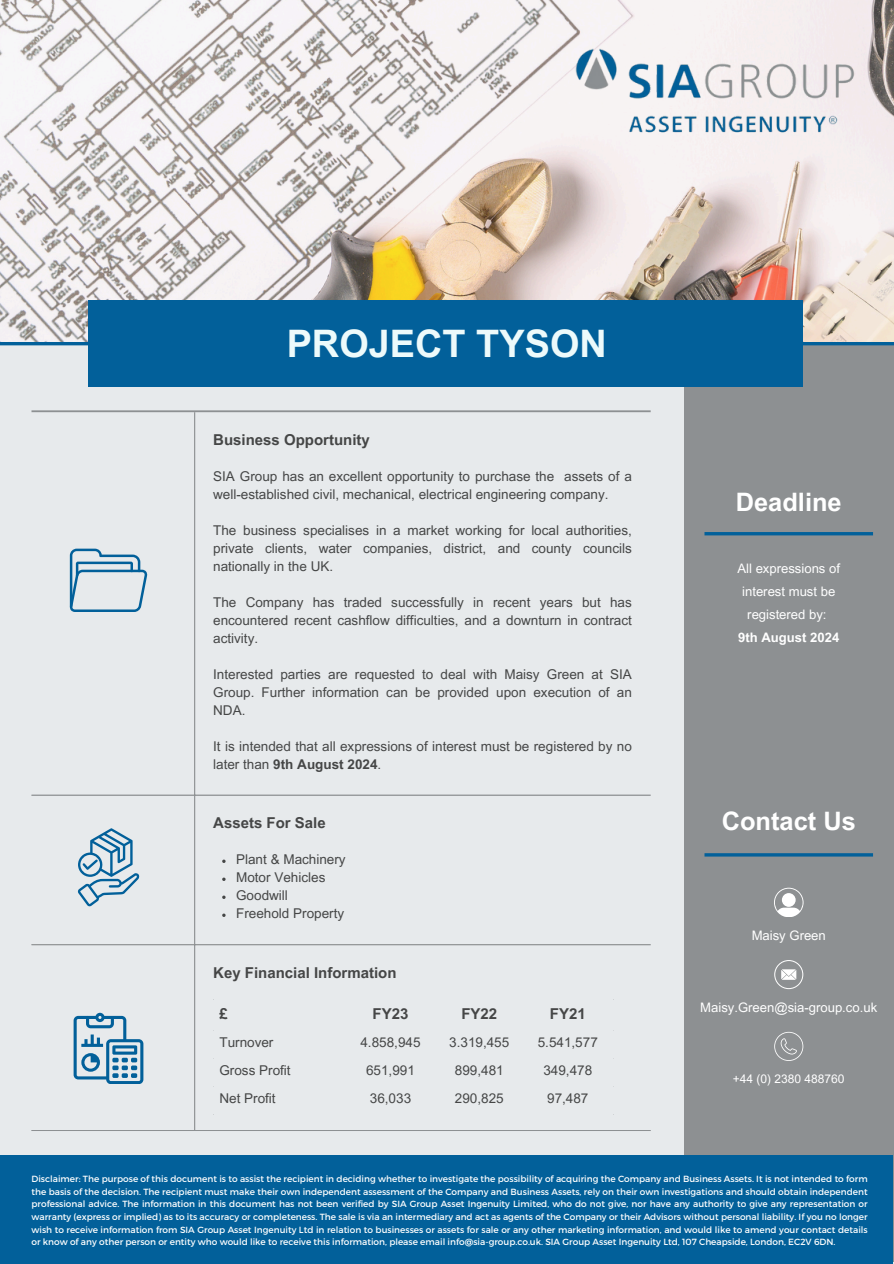
<style>
.page{position:relative;width:894px;height:1264px;background:#fff}
.page>*{position:absolute;margin:0;border:0;box-sizing:border-box;transform-origin:0 0}
.t1{font:700 37.95px "Arial MT Pro";color:#edfafb}
.t2{font:700 25.35px "Arial MT Pro";color:#fff}
.t3{font:700 15px "Arial MT Pro";color:#454646}
.t4{font:13.5px/18px "Arial MT Pro";color:#454646;text-align:justify}
.t5{font:13.05px/23px "Arial MT Pro";color:#fff;text-align:center}
.t6{font:12px "Arial MT Pro";color:#fff}
.t7{font:9px/12.6px "Montserrat";color:#fff;text-align:justify}
.s1{font-weight:700}
</style>
<div class="page">
<div style="left:0;top:0;width:893px;height:1263px;background:#e7eaec"></div>
<div style="left:683px;top:344px;width:210px;height:917px;background:#8d9092"></div>
<img style="left:0;top:0;width:893px;height:342px">
<div style="left:88px;top:300px;width:714px;height:87px;background:#02609a"></div>
<hr style="left:0;top:342px;width:893px;height:3px;background:#02609a">
<div style="left:0;top:1155px;width:892px;height:108px;background:#02609a"></div>
<hr style="left:704px;top:853px;width:168px;height:3px;background:#02609a">
<svg style="left:774px;top:887px;width:29px;height:30px"></svg>
<svg style="left:774px;top:960px;width:29px;height:29px"></svg>
<svg style="left:774px;top:1031px;width:29px;height:29px"></svg>
<hr style="left:194px;top:412px;width:1px;height:717px;background:#8d9092">
<hr style="left:31px;top:794px;width:619px;height:1px;background:#8d9092">
<hr style="left:31px;top:944px;width:619px;height:1px;background:#8d9092">
<hr style="left:31px;top:1129px;width:619px;height:1px;background:#8d9092">
<hr style="left:31px;top:410px;width:619px;height:2px;background:#8d9092">
<svg style="left:70px;top:548px;width:77px;height:64px"></svg>
<hr style="left:704px;top:532px;width:168px;height:3px;background:#02609a">
<svg style="left:77px;top:828px;width:62px;height:78px"></svg>
<img style="left:568px;top:34px;width:291px;height:112px">
<svg style="left:74px;top:1012px;width:69px;height:71px"></svg>
<p class="t1" style="left:286px;top:329px;width:321px">PROJECT TYSON</p>
<p class="t3" style="left:213px;top:434px;width:158px">Business Opportunity</p>
<h1 class="t4" style="left:213px;top:468px;width:420px">SIA Group has an excellent opportunity to purchase the assets of a well-established civil, mechanical, electrical engineering company.</h1>
<h2 class="t4" style="left:213px;top:522px;width:420px">The business specialises in a market working for local authorities, private clients, water companies, district, and county councils nationally in the UK.</h2>
<h4 class="t4" style="left:213px;top:594px;width:420px">The Company has traded successfully in recent years but has encountered recent cashflow difficulties, and a downturn in contract activity.</h4>
<h2 class="t4" style="left:213px;top:666px;width:420px">Interested parties are requested to deal with Maisy Green at SIA Group. Further information can be provided upon execution of an NDA.</h2>
<p class="t4" style="left:213px;top:738px;width:420px">It is intended that all expressions of interest must be registered by no later than <span class="s1">9th August 2024</span>.</p>
<h4 class="t3" style="left:213px;top:817px;width:114px">Assets For Sale</h4>
<p class="t4" style="left:236px;top:852px;width:111px">Plant &amp; Machinery</p>
<h4 class="t4" style="left:236px;top:870px;width:91px">Motor Vehicles</h4>
<p class="t4" style="left:236px;top:888px;width:53px">Goodwill</p>
<h3 class="t4" style="left:236px;top:906px;width:109px">Freehold Property</h3>
<p class="t3" style="left:213px;top:966px;width:185px">Key Financial Information</p>
<p class="t3" style="left:219px;top:1007px;width:10px">£</p>
<p class="t3" style="left:372px;top:1007px;width:37px">FY23</p>
<p class="t3" style="left:461px;top:1007px;width:37px">FY22</p>
<p class="t3" style="left:549px;top:1007px;width:37px">FY21</p>
<p class="t4" style="left:219px;top:1034px;width:56px">Turnover</p>
<p class="t4" style="left:360px;top:1034px;width:62px">4.858,945</p>
<p class="t4" style="left:449px;top:1034px;width:62px">3.319,455</p>
<p class="t4" style="left:537px;top:1034px;width:62px">5.541,577</p>
<p class="t4" style="left:219px;top:1062px;width:73px">Gross Profit</p>
<p class="t4" style="left:366px;top:1062px;width:50px">651,991</p>
<p class="t4" style="left:455px;top:1062px;width:50px">899,481</p>
<p class="t4" style="left:543px;top:1062px;width:50px">349,478</p>
<p class="t4" style="left:219px;top:1091px;width:58px">Net Profit</p>
<p class="t4" style="left:370px;top:1091px;width:43px">36,033</p>
<p class="t4" style="left:455px;top:1091px;width:50px">290,825</p>
<p class="t4" style="left:547px;top:1091px;width:43px">97,487</p>
<p class="t2" style="left:735px;top:493px;width:107px">Deadline</p>
<p class="t5" style="left:737px;top:559px;width:104px">All expressions of interest must be registered by:<br><span class="s1">9th August 2024</span></p>
<p class="t2" style="left:721px;top:811px;width:136px">Contact Us</p>
<p class="t5" style="left:751px;top:925px;width:76px">Maisy Green</p>
<p class="t5" style="left:700px;top:997px;width:178px">Maisy.Green@sia-group.co.uk</p>
<p class="t6" style="left:732px;top:1074px;width:113px">+44 (0) 2380 488760</p>
<p class="t7" style="left:31px;top:1171px;width:837px">Disclaimer: The purpose of this document is to assist the recipient in deciding whether to investigate the possibility of acquiring the Company and Business Assets. It is not intended to form the basis of the decision. The recipient must make their own independent assessment of the Company and Business Assets, rely on their own investigations and should obtain independent professional advice. The information in this document has not been verified by SIA Group Asset Ingenuity Limited, who do not give, nor have any authority to give any representation or warranty (express or implied) as to its accuracy or completeness. The sale is via an intermediary and act as agents of the Company or their Advisors without personal liability. If you no longer wish to receive information from SIA Group Asset Ingenuity Ltd in relation to businesses or assets for sale or any other marketing information, and would like to amend your contact details or know of any other person or entity who would like to receive this information, please email info@sia-group.co.uk. SIA Group Asset Ingenuity Ltd, 107 Cheapside, London, EC2V 6DN.</p>
</div>
